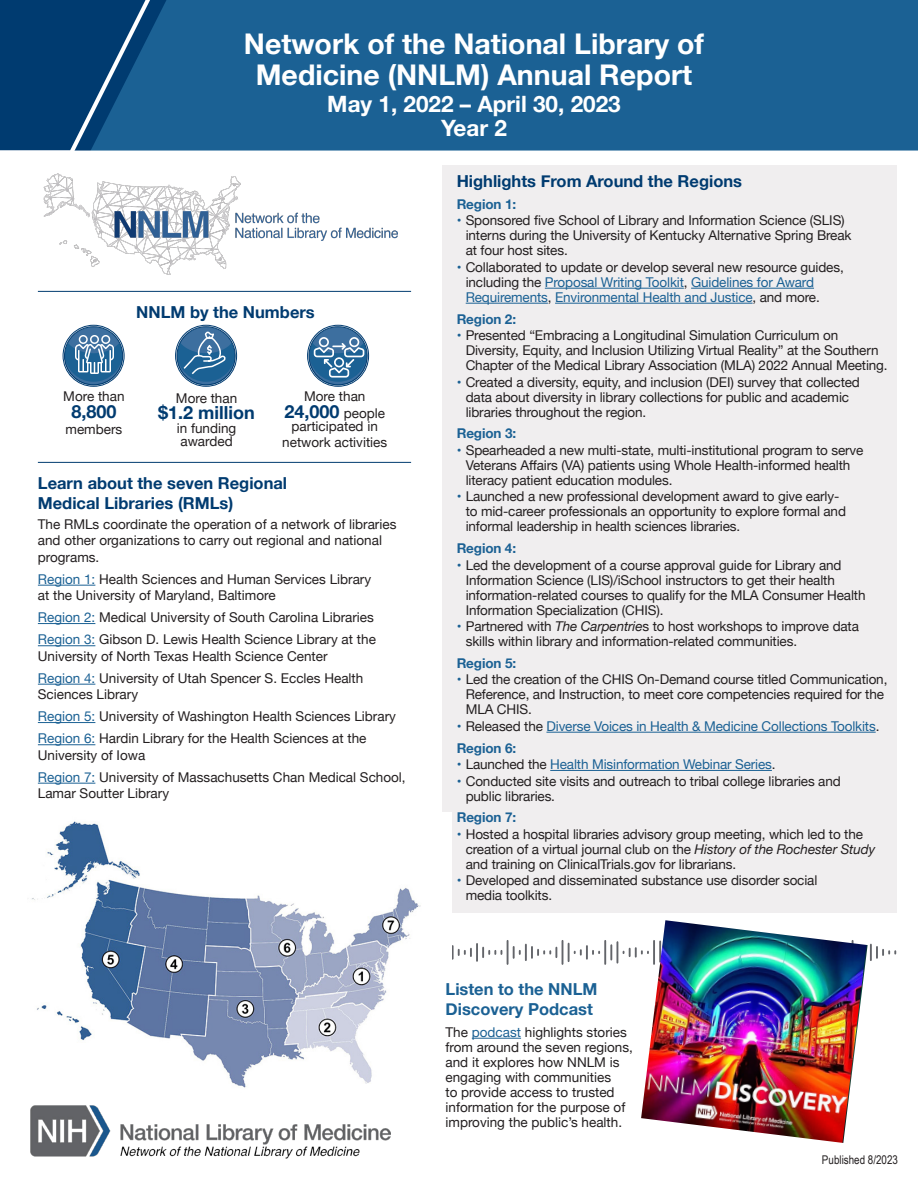
<style>
.page{position:relative;width:918px;height:1188px;background:#fff}
.page>*{position:absolute;margin:0;border:0;box-sizing:border-box;transform-origin:0 0}
.t1{font:700 28.5px/31.5px "Helvetica Neue";color:#fff;text-align:center}
.t2{font:700 22.5px "Helvetica Neue";color:#fff}
.List_Paragraph{font:700 18px "Helvetica Neue";color:#003b70}
.t3{font:700 16.5px/19.8px "Helvetica Neue";color:#003b70}
.t4{font:700 16.5px/19.8px "Helvetica Neue";color:#1b6194}
.List_Paragraph-2{font:13.5px/15px "Helvetica Neue";letter-spacing:-.01em;color:#231f20}
.t5{font:13.5px "Helvetica Neue";letter-spacing:-.01em;color:#1b6194}
.t6{font:700 13.5px "Helvetica Neue";letter-spacing:-.01em;color:#1b6194}
.t7{font:12px "Arial Narrow";color:#231f20}
.s1{font-weight:400;font-size:13.5px;color:#231f20}
.s2{color:#1b6194}
.s3{color:#231f20}
.s4{font-style:italic}
</style>
<div class="page">
<svg style="left:452px;top:944px;width:50px;height:17px"></svg>
<hr style="left:507px;top:941px;width:2px;height:23px;background:#63656a">
<svg style="left:513px;top:941px;width:87px;height:23px"></svg>
<hr style="left:604px;top:941px;width:2px;height:23px;background:#63656a">
<svg style="left:610px;top:945px;width:2px;height:15px"></svg>
<hr style="left:616px;top:942px;width:2px;height:21px;background:#63656a">
<svg style="left:623px;top:948px;width:18px;height:9px"></svg>
<div style="left:442px;top:166px;width:455px;height:747px;background:#f0eeef"></div>
<div style="left:150px;top:0;width:768px;height:151px;background:#1b6194"></div>
<svg style="left:0;top:0;width:150px;height:151px;background:#0c477a"></svg>
<hr style="left:38px;top:585px;width:57px;height:1px;background:#1b6194">
<hr style="left:38px;top:623px;width:57px;height:1px;background:#1b6194">
<hr style="left:38px;top:645px;width:57px;height:1px;background:#1b6194">
<hr style="left:38px;top:684px;width:57px;height:1px;background:#1b6194">
<hr style="left:38px;top:722px;width:57px;height:1px;background:#1b6194">
<hr style="left:38px;top:744px;width:57px;height:1px;background:#1b6194">
<hr style="left:38px;top:783px;width:57px;height:1px;background:#1b6194">
<hr style="left:545px;top:288px;width:139px;height:1px;background:#1b6194">
<hr style="left:691px;top:288px;width:123px;height:1px;background:#1b6194">
<hr style="left:466px;top:303px;width:82px;height:1px;background:#1b6194">
<hr style="left:555px;top:303px;width:198px;height:1px;background:#1b6194">
<hr style="left:546px;top:732px;width:330px;height:1px;background:#1b6194">
<hr style="left:550px;top:770px;width:222px;height:1px;background:#1b6194">
<hr style="left:472px;top:1038px;width:49px;height:1px;background:#1b6194">
<svg style="left:62px;top:325px;width:63px;height:62px"></svg>
<svg style="left:175px;top:325px;width:62px;height:62px"></svg>
<svg style="left:307px;top:325px;width:62px;height:62px"></svg>
<hr style="left:38px;top:291px;width:373px;height:1px;background:#003b70">
<hr style="left:38px;top:462px;width:373px;height:1px;background:#003b70">
<svg style="left:869px;top:943px;width:28px;height:18px"></svg>
<img style="left:43px;top:173px;width:354px;height:101px">
<img style="left:32px;top:812px;width:419px;height:276px">
<img style="left:641px;top:920px;width:227px;height:223px">
<img style="left:31px;top:1106px;width:359px;height:53px">
<h1 class="t1" style="left:244px;top:29px;width:462px">Network of the National Library of<br>Medicine (NNLM) Annual Report</h1>
<p class="t2" style="left:327px;top:87px;width:295px">May 1, 2022 – April 30, 2023</p>
<p class="t2" style="left:441px;top:111px;width:67px">Year 2</p>
<p class="t3" style="left:136px;top:303px;width:180px">NNLM by the Numbers</p>
<p class="List_Paragraph-2" style="left:304px;top:390px;width:63px">More than</p>
<p class="List_Paragraph" style="left:285px;top:397px;width:102px">24,000 <span class="s1">people</span></p>
<p class="List_Paragraph-2" style="left:282px;top:419px;width:106px;line-height:16.2px;text-align:center">participated in network activities</p>
<p class="t3" style="left:38px;top:473px;width:251px">Learn about the seven Regional<br>Medical Libraries (RMLs)</p>
<p class="List_Paragraph-2" style="left:38px;top:517px;width:360px;line-height:16.2px">The RMLs coordinate the operation of a network of libraries and other organizations to carry out regional and national programs.</p>
<p class="List_Paragraph-2" style="left:38px;top:572px;width:335px;line-height:16.2px"><span class="s2">Region 1:</span> Health Sciences and Human Services Library at the University of Maryland, Baltimore</p>
<p class="List_Paragraph-2" style="left:38px;top:611px;width:338px"><span class="s2">Region 2:</span> Medical University of South Carolina Libraries</p>
<p class="List_Paragraph-2" style="left:38px;top:632px;width:340px;line-height:16.2px"><span class="s2">Region 3:</span> Gibson D. Lewis Health Science Library at the<br>University of North Texas Health Science Center</p>
<p class="List_Paragraph-2" style="left:38px;top:671px;width:327px;line-height:16.2px"><span class="s2">Region 4:</span> University of Utah Spencer S. Eccles Health<br>Sciences Library</p>
<p class="List_Paragraph-2" style="left:38px;top:710px;width:360px"><span class="s2">Region 5:</span> University of Washington Health Sciences Library</p>
<p class="List_Paragraph-2" style="left:38px;top:731px;width:330px;line-height:16.2px"><span class="s2">Region 6:</span> Hardin Library for the Health Sciences at the<br>University of Iowa</p>
<p class="List_Paragraph-2" style="left:38px;top:770px;width:369px;line-height:16.2px"><span class="s2">Region 7:</span> University of Massachusetts Chan Medical School,<br>Lamar Soutter Library</p>
<p class="List_Paragraph-2" style="left:63px;top:390px;width:63px">More than</p>
<p class="List_Paragraph" style="left:71px;top:397px;width:47px">8,800</p>
<p class="List_Paragraph-2" style="left:66px;top:423px;width:58px">members</p>
<p class="List_Paragraph-2" style="left:176px;top:391px;width:63px">More than</p>
<p class="List_Paragraph" style="left:158px;top:399px;width:98px">$1.2 million</p>
<p class="List_Paragraph-2" style="left:177px;top:422px;width:61px;line-height:13.5px">in funding awarded</p>
<p class="t3" style="left:457px;top:172px;width:287px">Highlights From Around the Regions</p>
<p class="t6" style="left:457px;top:193px;width:61px">Region 1:</p>
<p class="List_Paragraph-2" style="left:466px;top:214px;width:387px;text-indent:-9px"><span class="s2">•</span> Sponsored five School of Library and Information Science (SLIS) interns during the University of Kentucky Alternative Spring Break at four host sites.</p>
<p class="List_Paragraph-2" style="left:466px;top:260px;width:380px;text-indent:-9px"><span class="s2">•</span> Collaborated to update or develop several new resource guides, including the <span class="s2">Proposal Writing Toolkit</span>, <span class="s2">Guidelines for Award</span></p>
<p class="t5" style="left:466px;top:287px;width:356px">Requirements<span class="s3">,</span> Environmental Health and Justice<span class="s3">, and more.</span></p>
<p class="t6" style="left:457px;top:308px;width:61px">Region 2:</p>
<p class="List_Paragraph-2" style="left:466px;top:329px;width:423px;text-indent:-9px"><span class="s2">•</span> Presented “Embracing a Longitudinal Simulation Curriculum on<br>Diversity, Equity, and Inclusion Utilizing Virtual Reality” at the Southern<br>Chapter of the Medical Library Association (MLA) 2022 Annual Meeting.</p>
<p class="List_Paragraph-2" style="left:466px;top:375px;width:396px;text-indent:-9px"><span class="s2">•</span> Created a diversity, equity, and inclusion (DEI) survey that collected data about diversity in library collections for public and academic libraries throughout the region.</p>
<p class="t6" style="left:457px;top:423px;width:61px">Region 3:</p>
<p class="List_Paragraph-2" style="left:466px;top:443px;width:399px;text-indent:-9px"><span class="s2">•</span> Spearheaded a new multi-state, multi-institutional program to serve<br>Veterans Affairs (VA) patients using Whole Health-informed health literacy patient education modules.</p>
<p class="List_Paragraph-2" style="left:466px;top:490px;width:382px;text-indent:-9px"><span class="s2">•</span> Launched a new professional development award to give early&shy;to mid-career professionals an opportunity to explore formal and informal leadership in health sciences libraries.</p>
<p class="t6" style="left:457px;top:538px;width:61px">Region 4:</p>
<p class="List_Paragraph-2" style="left:466px;top:558px;width:401px;text-indent:-9px"><span class="s2">•</span> Led the development of a course approval guide for Library and Information Science (LIS)/iSchool instructors to get their health information-related courses to qualify for the MLA Consumer Health Information Specialization (CHIS).</p>
<p class="List_Paragraph-2" style="left:466px;top:620px;width:395px;text-indent:-9px"><span class="s2">•</span> Partnered with <span class="s4">The Carpentrie</span>s to host workshops to improve data skills within library and information-related communities.</p>
<p class="t6" style="left:457px;top:652px;width:61px">Region 5:</p>
<p class="List_Paragraph-2" style="left:466px;top:673px;width:423px;text-indent:-9px"><span class="s2">•</span> Led the creation of the CHIS On-Demand course titled Communication,<br>Reference, and Instruction, to meet core competencies required for the<br>MLA CHIS.</p>
<p class="t5" style="left:457px;top:716px;width:424px">• <span class="s3">Released the</span> Diverse Voices in Health &amp; Medicine Collections Toolkits<span class="s3">.</span></p>
<p class="t6" style="left:457px;top:737px;width:61px">Region 6:</p>
<p class="t5" style="left:457px;top:755px;width:320px">• <span class="s3">Launched the</span> Health Misinformation Webinar Series<span class="s3">.</span></p>
<p class="List_Paragraph-2" style="left:466px;top:774px;width:377px;text-indent:-9px"><span class="s2">•</span> Conducted site visits and outreach to tribal college libraries and public libraries.</p>
<p class="t6" style="left:457px;top:807px;width:61px">Region 7:</p>
<p class="List_Paragraph-2" style="left:466px;top:827px;width:411px;text-indent:-9px"><span class="s2">•</span> Hosted a hospital libraries advisory group meeting, which led to the creation of a virtual journal club on the <span class="s4">History of the Rochester Study </span>and training on ClinicalTrials.gov for librarians.</p>
<p class="List_Paragraph-2" style="left:466px;top:874px;width:353px;text-indent:-9px"><span class="s2">•</span> Developed and disseminated substance use disorder social media toolkits.</p>
<p class="t4" style="left:446px;top:980px;width:153px">Listen to the NNLM<br>Discovery Podcast</p>
<p class="List_Paragraph-2" style="left:446px;top:1025px;width:183px">The <span class="s2">podcast</span> highlights stories</p>
<p class="List_Paragraph-2" style="left:446px;top:1040px;width:189px">from around the seven regions, and it explores how NNLM is engaging with communities<br>to provide access to trusted information for the purpose of improving the public’s health.</p>
<p class="t7" style="left:822px;top:1151px;width:78px">Published 8/2023</p>
</div>
